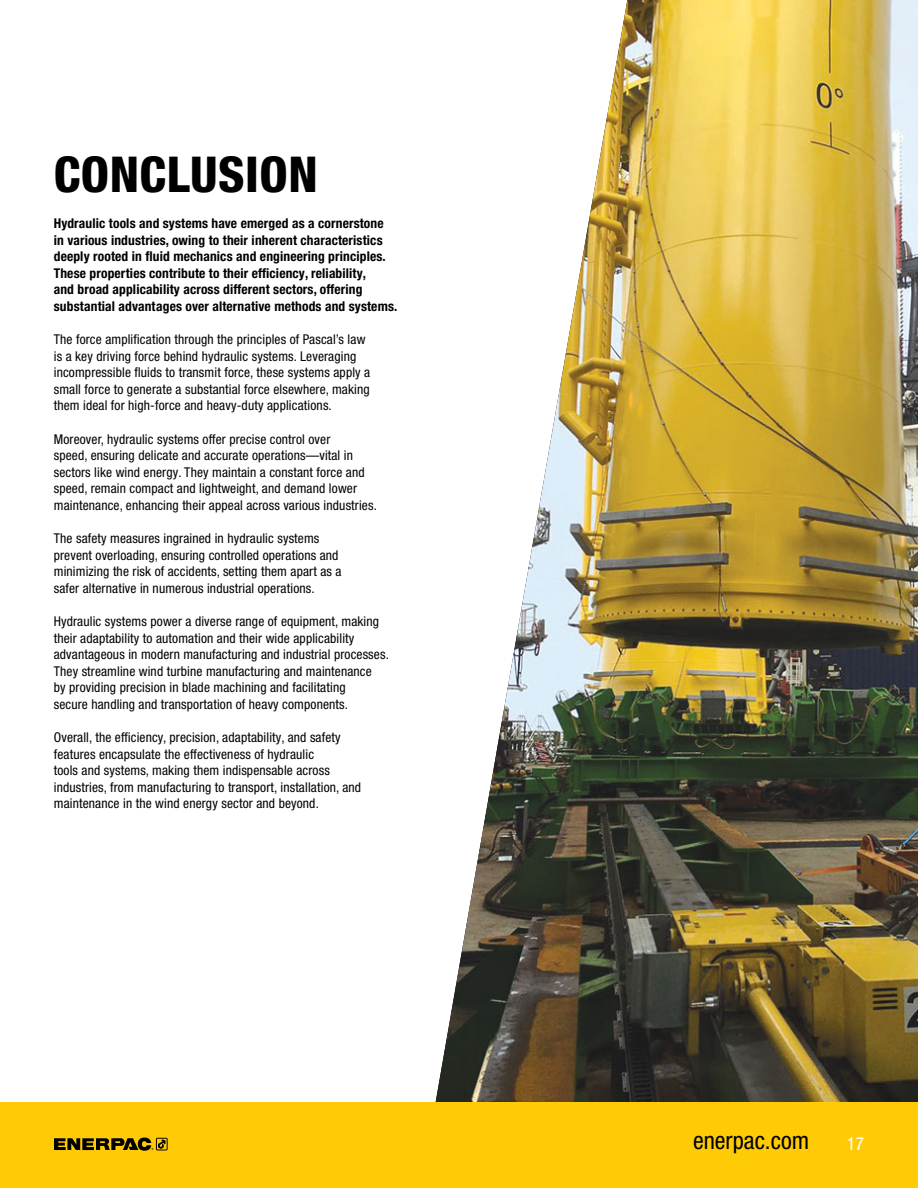
<style>
.page{position:relative;width:918px;height:1188px;background:#fff}
.page>*{position:absolute;margin:0;border:0;box-sizing:border-box;transform-origin:0 0}
.t1{font:800 condensed 49.5px "Helvetica Neue LTW1 G";letter-spacing:.01em;color:#000}
.t2{font:condensed 24.15px "Helvetica Neue LTW1 G";color:#000}
.t3{font:condensed 18px "Helvetica Neue LTW1 G";color:#fff}
.t4{font:condensed 13.5px/16.5px "Helvetica Neue LTW1 G";letter-spacing:.01em;color:#000}
.t5{font:700 condensed 13.5px/16.5px "Helvetica Neue LTW1 G";letter-spacing:.01em;color:#000}
</style>
<div class="page">
<img style="left:424px;top:0;width:494px;height:1103px">
<div style="left:0;top:1103px;width:918px;height:85px;background:#ffcb05"></div>
<svg style="left:54px;top:1138px;width:114px;height:13px"></svg>
<h1 class="t1" style="left:54px;top:144px;width:265px">CONCLUSION</h1>
<p class="t5" style="left:54px;top:215px;width:345px">Hydraulic tools and systems have emerged as a cornerstone<br>in various industries, owing to their inherent characteristics deeply rooted in fluid mechanics and engineering principles.<br>These properties contribute to their efficiency, reliability,<br>and broad applicability across different sectors, offering substantial advantages over alternative methods and systems.</p>
<p class="t4" style="left:54px;top:331px;width:318px">The force amplification through the principles of Pascal’s law is a key driving force behind hydraulic systems. Leveraging incompressible fluids to transmit force, these systems apply a small force to generate a substantial force elsewhere, making them ideal for high-force and heavy-duty applications.</p>
<p class="t4" style="left:54px;top:431px;width:325px">Moreover, hydraulic systems offer precise control over<br>speed, ensuring delicate and accurate operations—vital in sectors like wind energy. They maintain a constant force and speed, remain compact and lightweight, and demand lower maintenance, enhancing their appeal across various industries.</p>
<p class="t4" style="left:54px;top:530px;width:289px">The safety measures ingrained in hydraulic systems prevent overloading, ensuring controlled operations and minimizing the risk of accidents, setting them apart as a safer alternative in numerous industrial operations.</p>
<p class="t4" style="left:54px;top:613px;width:337px">Hydraulic systems power a diverse range of equipment, making their adaptability to automation and their wide applicability advantageous in modern manufacturing and industrial processes.<br>They streamline wind turbine manufacturing and maintenance<br>by providing precision in blade machining and facilitating<br>secure handling and transportation of heavy components.</p>
<p class="t4" style="left:54px;top:729px;width:309px">Overall, the efficiency, precision, adaptability, and safety features encapsulate the effectiveness of hydraulic<br>tools and systems, making them indispensable across industries, from manufacturing to transport, installation, and maintenance in the wind energy sector and beyond.</p>
<h2 class="t2" style="left:693px;top:1127px;width:118px">enerpac.com</h2>
<h3 class="t3" style="left:847px;top:1133px;width:19px">17</h3>
</div>
